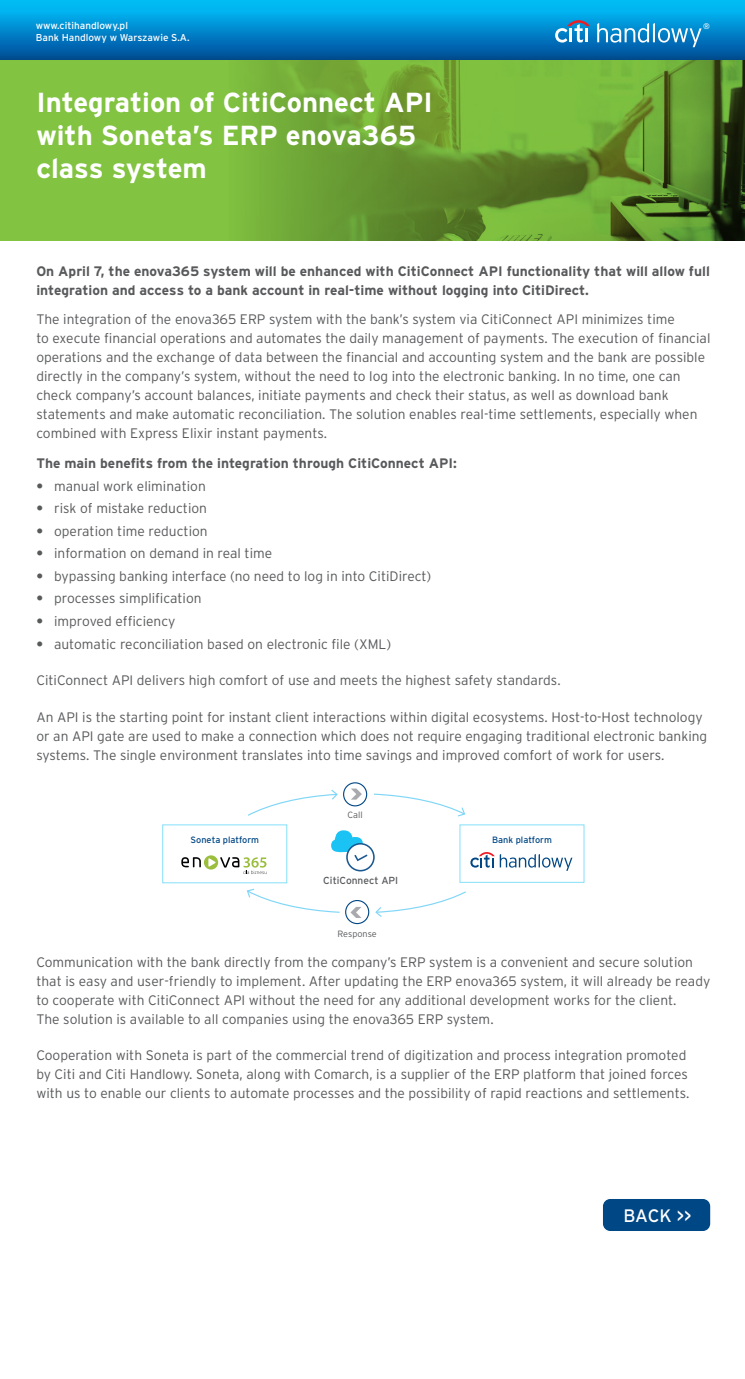
<style>
.page{position:relative;width:745px;height:1379px;background:#fff}
.page>*{position:absolute;margin:0;border:0;box-sizing:border-box;transform-origin:0 0}
.t1{font:700 27.5px/33px "Interstate Pl";color:#fff}
.t2{font:18px "Interstate Pl";color:#fff}
.t3{font:300 13.75px/19px "Interstate Pl";color:#58595b}
.t4{font:700 13.75px/19px "Interstate Pl";color:#58595b}
.t5{font:10.25px "Interstate Pl";color:#58595b}
.t6{font:10px/12.5px "Interstate Pl";color:#fff}
.t7{font:9.12px "Interstate Pl";color:#004785}
.t8{font:300 9.12px "Interstate Pl";color:#58595b}
.t9{font:8.12px "Interstate Pl";color:#fff}
.s1{font-weight:700}
</style>
<div class="page">
<div style="left:0;top:0;width:744px;height:241px;background:#82c341"></div>
<img style="left:249px;top:60px;width:495px;height:181px">
<div style="left:0;top:0;width:744px;height:60px;background:linear-gradient(to bottom,#00c7ff,#004d98)"></div>
<svg style="left:596px;top:23px;width:105px;height:24px;background:#3899d1"></svg>
<svg style="left:554px;top:20px;width:35px;height:23px"></svg>
<hr style="left:585px;top:28px;width:3px;height:14px;background:#fff">
<svg style="left:331px;top:830px;width:43px;height:41px"></svg>
<svg style="left:343px;top:782px;width:23px;height:23px"></svg>
<div style="left:343px;top:782px;width:24px;height:24px;border:1px solid #004785;border-radius:50%"></div>
<svg style="left:350px;top:788px;width:11px;height:11px"></svg>
<svg style="left:345px;top:900px;width:23px;height:23px"></svg>
<div style="left:345px;top:900px;width:24px;height:24px;border:1px solid #004785;border-radius:50%"></div>
<svg style="left:350px;top:906px;width:11px;height:12px"></svg>
<svg style="left:470px;top:852px;width:102px;height:18px"></svg>
<svg style="left:248px;top:789px;width:90px;height:27px"></svg>
<svg style="left:374px;top:793px;width:91px;height:24px"></svg>
<svg style="left:375px;top:891px;width:91px;height:26px"></svg>
<svg style="left:247px;top:888px;width:93px;height:25px"></svg>
<svg style="left:181px;top:855px;width:85px;height:19px"></svg>
<div style="left:602px;top:1198px;width:108px;height:33px;background:#004785;border-radius:8px"></div>
<div style="left:601px;top:1197px;width:110px;height:35px;border:1px solid #fff;border-radius:8px"></div>
<p class="t6" style="left:36px;top:19px;width:155px">www.citihandlowy.pl<br>Bank Handlowy w Warszawie S.A.</p>
<p class="t9" style="left:702px;top:22px;width:8px">®</p>
<h1 class="t1" style="left:36px;top:86px;width:397px">Integration of CitiConnect API with Soneta’s ERP enova365 class system</h1>
<p class="t4" style="left:36px;top:261px;width:674px">On April 7, the enova365 system will be enhanced with CitiConnect API functionality that will allow full integration and access to a bank account in real-time without logging into CitiDirect.</p>
<p class="t3" style="left:36px;top:310px;width:675px">The integration of the enova365 ERP system with the bank’s system via CitiConnect API minimizes time<br>to execute financial operations and automates the daily management of payments. The execution of financial operations and the exchange of data between the financial and accounting system and the bank are possible directly in the company’s system, without the need to log into the electronic banking. In no time, one can check company’s account balances, initiate payments and check their status, as well as download bank statements and make automatic reconciliation. The solution enables real-time settlements, especially when combined with Express Elixir instant payments.</p>
<p class="t4" style="left:36px;top:453px;width:422px">The main benefits from the integration through CitiConnect API:</p>
<p class="t3" style="left:36px;top:476px;width:171px"><span class="s1">•</span> manual work elimination</p>
<p class="t3" style="left:36px;top:499px;width:172px"><span class="s1">•</span> risk of mistake reduction</p>
<p class="t3" style="left:36px;top:521px;width:173px"><span class="s1">•</span> operation time reduction</p>
<p class="t3" style="left:36px;top:544px;width:237px"><span class="s1">•</span> information on demand in real time</p>
<p class="t3" style="left:36px;top:566px;width:396px"><span class="s1">•</span> bypassing banking interface (no need to log in into CitiDirect)</p>
<p class="t3" style="left:36px;top:589px;width:167px"><span class="s1">•</span> processes simplification</p>
<p class="t3" style="left:36px;top:611px;width:141px"><span class="s1">•</span> improved efficiency</p>
<p class="t3" style="left:36px;top:634px;width:356px"><span class="s1">•</span> automatic reconciliation based on electronic file (XML)</p>
<p class="t3" style="left:36px;top:671px;width:525px">CitiConnect API delivers high comfort of use and meets the highest safety standards.</p>
<p class="t3" style="left:36px;top:707px;width:672px">An API is the starting point for instant client interactions within digital ecosystems. Host-to-Host technology or an API gate are used to make a connection which does not require engaging traditional electronic banking systems. The single environment translates into time savings and improved comfort of work for users.</p>
<p class="t8" style="left:347px;top:809px;width:17px">Call</p>
<p class="t7" style="left:190px;top:834px;width:70px">Soneta platform</p>
<p class="t7" style="left:491px;top:834px;width:61px">Bank platform</p>
<p class="t5" style="left:323px;top:874px;width:76px">CitiConnect API</p>
<p class="t8" style="left:337px;top:928px;width:41px">Response</p>
<p class="t3" style="left:36px;top:952px;width:675px">Communication with the bank directly from the company’s ERP system is a convenient and secure solution that is easy and user-friendly to implement. After updating the ERP enova365 system, it will already be ready to cooperate with CitiConnect API without the need for any additional development works for the client.<br>The solution is available to all companies using the enova365 ERP system.</p>
<p class="t3" style="left:36px;top:1045px;width:654px">Cooperation with Soneta is part of the commercial trend of digitization and process integration promoted by Citi and Citi Handlowy. Soneta, along with Comarch, is a supplier of the ERP platform that joined forces with us to enable our clients to automate processes and the possibility of rapid reactions and settlements.</p>
<h2 class="t2" style="left:623px;top:1205px;width:70px">BACK &gt;&gt;</h2>
</div>
